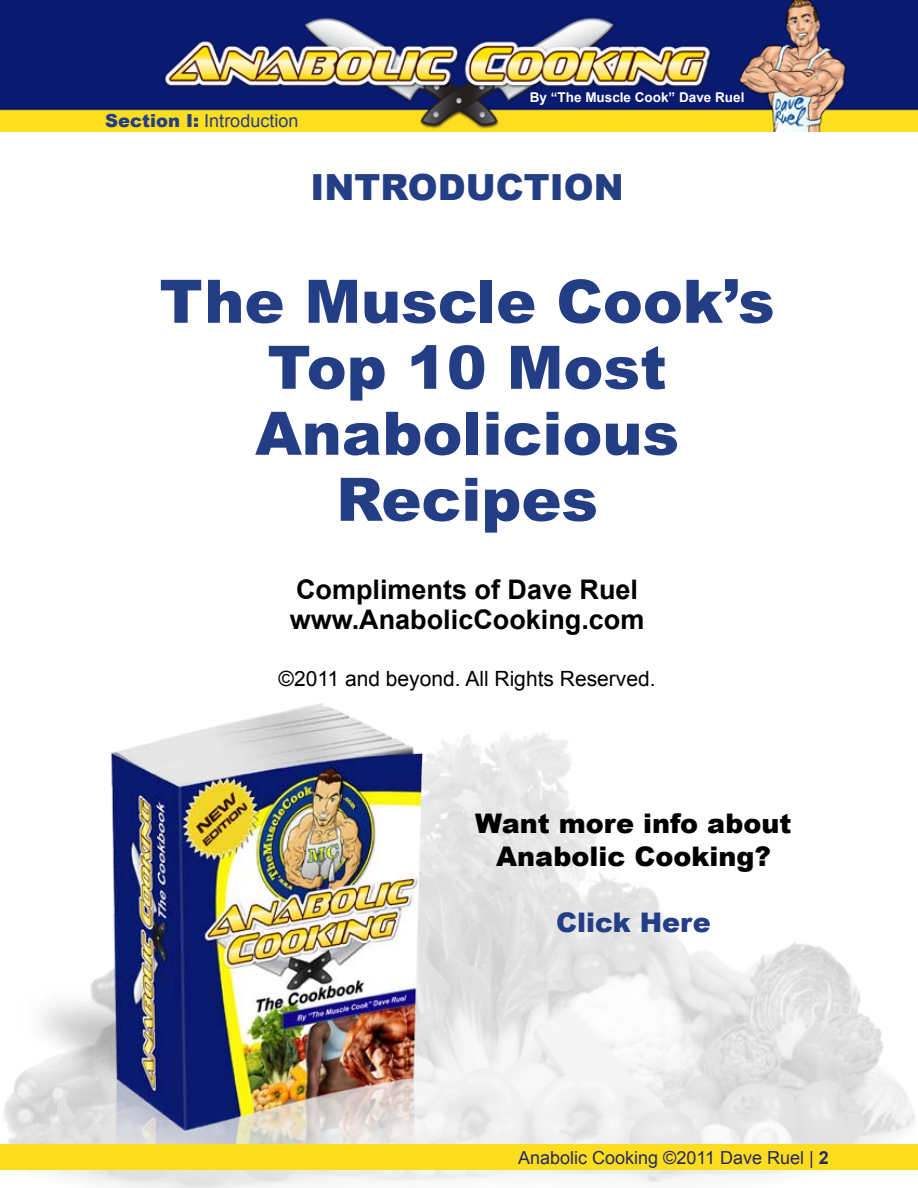
<style>
.page{position:relative;width:918px;height:1188px;background:#fff}
.page>*{position:absolute;margin:0;border:0;box-sizing:border-box;transform-origin:0 0}
.t1{font:900 60px/66px "Arial";color:#243e86;text-align:center}
.t2{font:900 36px "Arial";color:#243e86}
.t3{font:700 27px/30px "Arial";color:#000}
.t4{font:900 27px/33px "Arial";color:#000;text-align:center}
.t5{font:900 27px "Arial";color:#243e86}
.t6{font:21px "Arial";color:#000}
.t7{font:18px "Arial";color:#262968}
.t8{font:18px "Arial";color:#243e86}
.t9{font:700 13.5px "Arial";color:#fff}
.s1{font-weight:900}
.s2{font-weight:700}
</style>
<div class="page">
<img style="left:0;top:733px;width:918px;height:455px">
<div style="left:0;top:1144px;width:918px;height:25px;background:#fddd1d"></div>
<img style="left:0;top:0;width:918px;height:131px">
<img style="left:1px;top:703px;width:431px;height:440px">
<p class="t8" style="left:105px;top:109px;width:195px"><span class="s1">Section I:</span> Introduction</p>
<p class="t9" style="left:530px;top:88px;width:216px">By “The Muscle Cook” Dave Ruel</p>
<h2 class="t2" style="left:310px;top:161px;width:315px">INTRODUCTION</h2>
<h1 class="t1" style="left:159px;top:266px;width:617px">The Muscle Cook’s<br>Top 10 Most<br>Anabolicious<br>Recipes</h1>
<p class="t3" style="left:290px;top:575px;width:356px">Compliments of Dave Ruel www.AnabolicCooking.com</p>
<p class="t6" style="left:279px;top:665px;width:378px">©2011 and beyond. All Rights Reserved.</p>
<p class="t4" style="left:475px;top:806px;width:318px">Want more info about<br>Anabolic Cooking?</p>
<p class="t5" style="left:556px;top:903px;width:156px">Click Here</p>
<p class="t7" style="left:518px;top:1145px;width:312px">Anabolic Cooking ©2011 Dave Ruel | <span class="s2">2</span></p>
</div>
